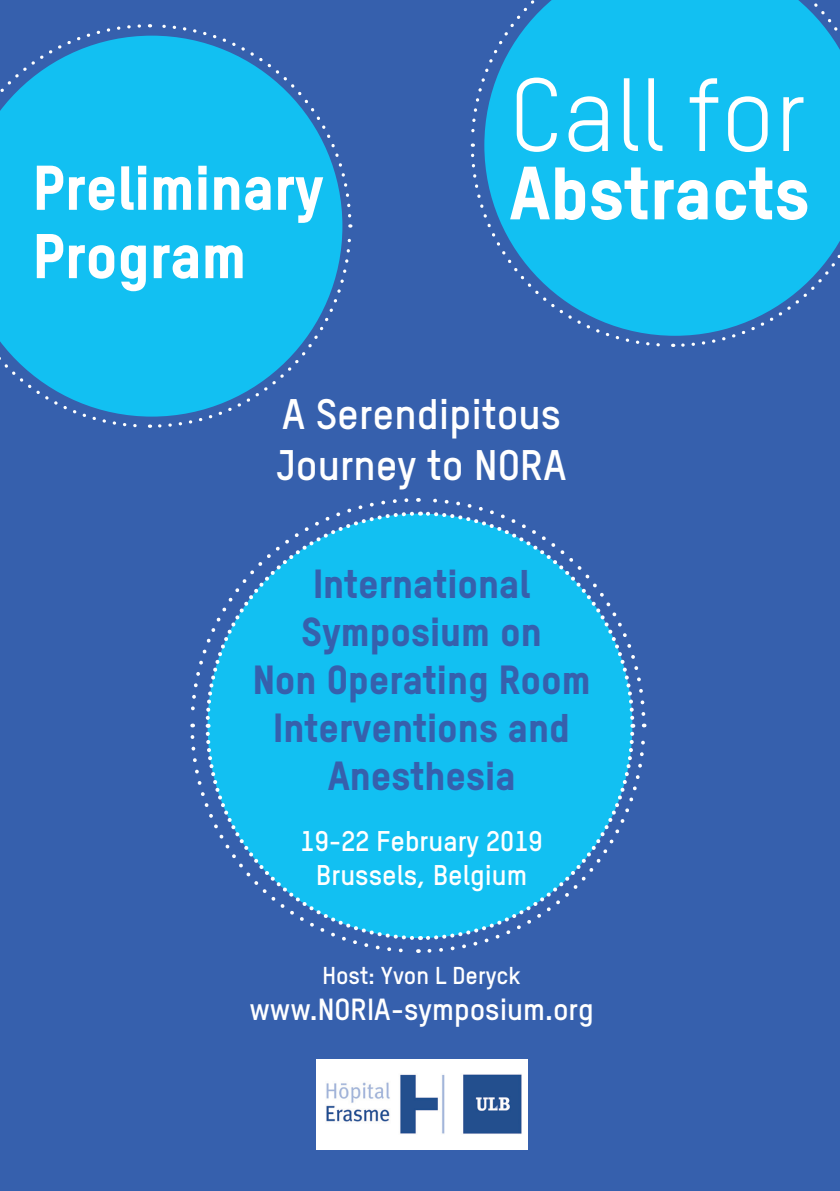
<style>
.page{position:relative;width:840px;height:1191px;background:#fff}
.page>*{position:absolute;margin:0;border:0;box-sizing:border-box;transform-origin:0 0}
.t1{font:102px "TSTARPRO";color:#fff}
.t2{font:800 74px "TSTARPRO";color:#fff}
.t3{font:800 62px "TSTARPRO";color:#fff}
.t4{font:700 42px/50.4px "TSTARPRO";color:#fff}
.t5{font:800 40px/48px "TSTARPRO";color:#3660ad;text-align:center}
.t6{font:700 30px "TSTARPRO";color:#fff}
.t7{font:700 28px "TSTARPRO";color:#fff}
.t8{font:700 24px "TSTARPRO";color:#fff}
</style>
<div class="page">
<div style="left:0;top:0;width:839px;height:1191px;background:#3660ad"></div>
<div style="left:316px;top:1059px;width:211px;height:90px;background:#fff"></div>
<img style="left:326px;top:1074px;width:196px;height:60px">
<svg style="left:470px;top:0;width:370px;height:349px"></svg>
<svg style="left:0;top:24px;width:353px;height:404px"></svg>
<div style="left:205px;top:511px;width:211px;height:215px;background:#12c0f2"></div>
<div style="left:206px;top:729px;width:214px;height:211px;background:#12c0f2"></div>
<svg style="left:425px;top:727px;width:221px;height:226px"></svg>
<svg style="left:419px;top:498px;width:227px;height:220px"></svg>
<svg style="left:191px;top:498px;width:219px;height:225px"></svg>
<svg style="left:190px;top:733px;width:226px;height:220px"></svg>
<p class="t1" style="left:509px;top:47px;width:299px">Call for</p>
<p class="t3" style="left:33px;top:145px;width:292px">Preliminary</p>
<p class="t2" style="left:509px;top:142px;width:301px">Abstracts</p>
<p class="t3" style="left:33px;top:214px;width:215px">Program</p>
<p class="t4" style="left:277px;top:387px;width:291px">A Serendipitous<br>Journey to NORA</p>
<p class="t5" style="left:252px;top:558px;width:339px">International<br>Symposium on<br>Non Operating Room</p>
<p class="t5" style="left:273px;top:702px;width:298px">Interventions and<br>Anesthesia</p>
<p class="t7" style="left:300px;top:822px;width:243px">19-22 February 2019</p>
<p class="t7" style="left:316px;top:855px;width:212px">Brussels, Belgium</p>
<p class="t8" style="left:322px;top:958px;width:200px">Host: Yvon L Deryck</p>
<p class="t6" style="left:249px;top:988px;width:346px">www.NORIA-symposium.org</p>
</div>
